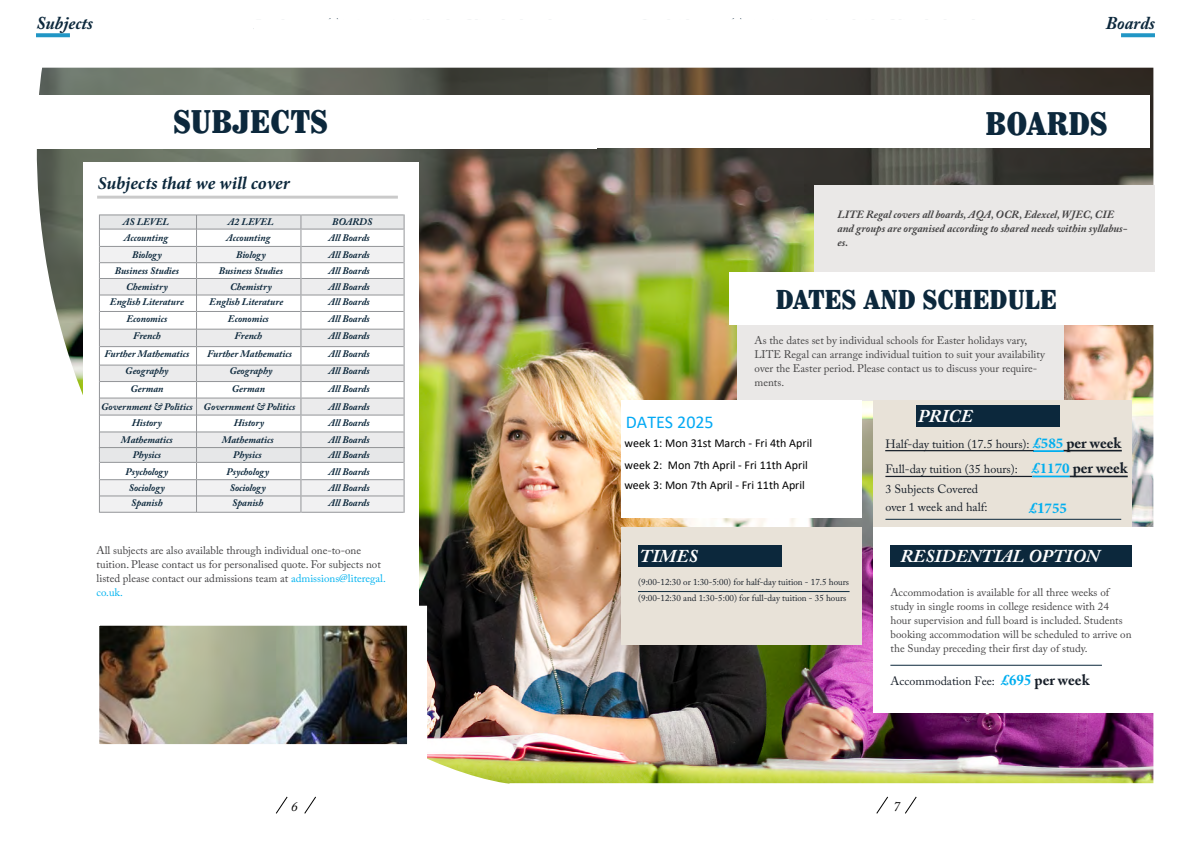
<style>
.page{position:relative;width:1191px;height:842px;background:#fff}
.page>*{position:absolute;margin:0;border:0;box-sizing:border-box;transform-origin:0 0}
.t1{font:900 condensed 36px "Whitin";color:#0c283c}
.t2{font:900 condensed 30px "Whitin";color:#0c283c}
.t3{font:italic 700 18px "Adobe Caslon Pro";color:#fff}
.t4{font:italic 700 18px "Minion Pro";color:#0c283c}
.t5{font:italic 700 18px "Adobe Caslon Pro";color:#0c283c}
.t6{font:18px "Calibri";color:#03a9f4}
.t7{font:700 15px "Minion Pro";color:#00aeef}
.t8{font:italic 14px "Adobe Caslon Pro";color:#000}
.t9{font:12px/18px "Adobe Caslon Pro";color:#161e28}
.t10{font:12px/22.9px "Calibri";color:#000}
.t11{font:11px/14px "Adobe Caslon Pro";color:#444344}
.t12{font:11px/14px "Adobe Caslon Pro";color:#414042}
.t13{font:italic 700 11px/14px "Adobe Caslon Pro";color:#444344}
.t14{font:italic 700 10px/15.6px "Adobe Caslon Pro";color:#0c283c}
.t15{font:9px/16.8px "Adobe Caslon Pro";color:#161e28}
.s1{color:#00b3f0}
.s2{font-weight:700;font-size:15px;color:#00aeef}
.s3{font-family:"Minion Pro";font-weight:700;font-size:15px;color:#00aeef}
.s4{font-weight:700;font-size:15px}
.s5{font-family:"Adobe Caslon Pro"}
</style>
<div class="page">
<img style="left:36px;top:68px;width:1117px;height:716px">
<div style="left:83px;top:162px;width:336px;height:623px;background:#fff"></div>
<div style="left:36px;top:95px;width:560px;height:53px;background:#fff"></div>
<svg style="left:99px;top:214px;width:305px;height:299px"></svg>
<img style="left:100px;top:627px;width:306px;height:116px">
<hr style="left:97px;top:196px;width:301px;height:3px;background:#000">
<div style="left:737px;top:316px;width:326px;height:84px;background:#eae8e7"></div>
<div style="left:814px;top:185px;width:341px;height:94px;background:#eae8e7"></div>
<div style="left:873px;top:400px;width:258px;height:127px;background:#e8e2d8"></div>
<div style="left:621px;top:527px;width:240px;height:118px;background:#e8e2d8"></div>
<div style="left:621px;top:400px;width:240px;height:117px;background:#fff"></div>
<div style="left:873px;top:527px;width:288px;height:186px;background:#fff"></div>
<div style="left:590px;top:95px;width:559px;height:52px;background:#fff"></div>
<div style="left:728px;top:272px;width:428px;height:52px;background:#fff"></div>
<div style="left:638px;top:546px;width:143px;height:21px;background:#0c283c"></div>
<div style="left:890px;top:546px;width:241px;height:21px;background:#0c283c"></div>
<div style="left:916px;top:405px;width:144px;height:22px;background:#0c283c"></div>
<hr style="left:638px;top:591px;width:211px;height:1px;background:#0c283c">
<hr style="left:890px;top:665px;width:212px;height:1px;background:#0c283c">
<hr style="left:885px;top:519px;width:236px;height:1px;background:#0c283c">
<hr style="left:1063px;top:450px;width:58px;height:1px;background:#161e28">
<hr style="left:1033px;top:451px;width:30px;height:1px;background:#00aeef">
<hr style="left:885px;top:450px;width:148px;height:1px;background:#161e28">
<hr style="left:885px;top:476px;width:147px;height:1px;background:#161e28">
<hr style="left:1032px;top:476px;width:37px;height:1px;background:#00aeef">
<hr style="left:1069px;top:476px;width:58px;height:1px;background:#161e28">
<svg style="left:36px;top:33px;width:34px;height:4px"></svg>
<svg style="left:304px;top:796px;width:12px;height:18px"></svg>
<svg style="left:276px;top:796px;width:12px;height:18px"></svg>
<svg style="left:1121px;top:33px;width:34px;height:4px"></svg>
<svg style="left:905px;top:796px;width:12px;height:18px"></svg>
<svg style="left:876px;top:796px;width:12px;height:18px"></svg>
<h3 class="t5" style="left:36px;top:13px;width:59px">Subjects</h3>
<h1 class="t1" style="left:173px;top:103px;width:156px">SUBJECTS</h1>
<h3 class="t4" style="left:98px;top:171px;width:193px">Subjects that we will cover</h3>
<p class="t14" style="left:123px;top:214px;width:48px">AS LEVEL</p>
<p class="t14" style="left:228px;top:214px;width:47px">A2 LEVEL</p>
<p class="t14" style="left:332px;top:214px;width:42px">BOARDS</p>
<p class="t14" style="left:124px;top:230px;width:46px">Accounting</p>
<p class="t14" style="left:226px;top:230px;width:46px">Accounting</p>
<p class="t14" style="left:329px;top:229px;width:43px;line-height:17px">All Boards<br>All Boards</p>
<p class="t14" style="left:132px;top:247px;width:31px">Biology</p>
<p class="t14" style="left:236px;top:247px;width:31px">Biology</p>
<p class="t14" style="left:115px;top:262px;width:66px">Business Studies</p>
<p class="t14" style="left:219px;top:262px;width:66px">Business Studies</p>
<p class="t14" style="left:126px;top:278px;width:43px">Chemistry</p>
<p class="t14" style="left:230px;top:278px;width:43px">Chemistry</p>
<p class="t14" style="left:329px;top:278px;width:43px">All Boards</p>
<p class="t14" style="left:329px;top:311px;width:43px">All Boards</p>
<p class="t14" style="left:329px;top:262px;width:43px">All Boards</p>
<p class="t14" style="left:329px;top:294px;width:43px">All Boards</p>
<p class="t14" style="left:110px;top:294px;width:76px">English Literature</p>
<p class="t14" style="left:209px;top:293px;width:76px;line-height:17px;text-align:center">English Literature<br>Economics</p>
<p class="t14" style="left:126px;top:311px;width:42px">Economics</p>
<p class="t14" style="left:329px;top:328px;width:43px">All Boards</p>
<p class="t14" style="left:133px;top:328px;width:29px">French</p>
<p class="t14" style="left:235px;top:328px;width:29px">French</p>
<p class="t14" style="left:104px;top:346px;width:87px">Further Mathematics</p>
<p class="t14" style="left:207px;top:346px;width:86px">Further Mathematics</p>
<p class="t14" style="left:329px;top:346px;width:43px">All Boards</p>
<p class="t14" style="left:329px;top:381px;width:43px">All Boards</p>
<p class="t14" style="left:125px;top:363px;width:45px">Geography</p>
<p class="t14" style="left:229px;top:363px;width:45px">Geography</p>
<p class="t14" style="left:232px;top:381px;width:35px">German</p>
<p class="t14" style="left:101px;top:399px;width:196px">Government &amp; Politics Government &amp; Politics</p>
<p class="t14" style="left:328px;top:399px;width:43px;line-height:15.9px">All Boards<br>All Boards</p>
<p class="t14" style="left:329px;top:363px;width:43px">All Boards</p>
<p class="t14" style="left:130px;top:381px;width:35px">German</p>
<p class="t14" style="left:132px;top:415px;width:32px">History</p>
<p class="t14" style="left:234px;top:415px;width:32px">History</p>
<p class="t14" style="left:121px;top:432px;width:53px">Mathematics</p>
<p class="t14" style="left:222px;top:432px;width:53px">Mathematics</p>
<p class="t14" style="left:328px;top:432px;width:43px">All Boards</p>
<p class="t14" style="left:133px;top:447px;width:30px">Physics</p>
<p class="t14" style="left:226px;top:447px;width:44px;line-height:16.2px;text-align:center">Physics<br>Psychology</p>
<p class="t14" style="left:126px;top:463px;width:44px">Psychology</p>
<p class="t14" style="left:328px;top:447px;width:43px">All Boards</p>
<p class="t14" style="left:328px;top:463px;width:43px">All Boards</p>
<p class="t14" style="left:129px;top:479px;width:38px">Sociology<br>Spanish</p>
<p class="t14" style="left:230px;top:479px;width:38px">Sociology<br>Spanish</p>
<p class="t14" style="left:328px;top:479px;width:43px">All Boards<br>All Boards</p>
<p class="t12" style="left:97px;top:543px;width:291px">All subjects are also available through individual one-to-one tuition. Please contact us for personalised quote. For subjects not listed please contact our admissions team at <span class="s1">admissions@literegal. co.uk.</span></p>
<h3 class="t8" style="left:291px;top:798px;width:8px">6</h3>
<h3 class="t5" style="left:1105px;top:13px;width:51px">Boards</h3>
<h1 class="t1" style="left:985px;top:105px;width:124px">BOARDS</h1>
<p class="t13" style="left:837px;top:207px;width:291px">LITE Regal covers all boards, AQA, OCR, Edexcel, WJEC, CIE and groups are organised according to shared needs within syllabus&shy;es.</p>
<h2 class="t2" style="left:776px;top:284px;width:283px">DATES AND SCHEDULE</h2>
<p class="t11" style="left:754px;top:333px;width:292px">As the dates set by individual schools for Easter holidays vary, LITE Regal can arrange individual tuition to suit your availability over the Easter period. Please contact us to discuss your require&shy;ments.</p>
<h3 class="t6" style="left:626px;top:414px;width:89px">DATES 2025</h3>
<p class="t10" style="left:624px;top:432px;width:189px">week 1: Mon 31st March - Fri 4th April week 2: Mon 7th April - Fri 11th April</p>
<p class="t10" style="left:624px;top:474px;width:182px">week 3: Mon 7th April - Fri 11th April</p>
<h3 class="t3" style="left:918px;top:405px;width:56px">PRICE</h3>
<p class="t9" style="left:885px;top:431px;width:244px;line-height:25.3px">Half-day tuition (17.5 hours): <span class="s2">£</span><span class="s3">585</span> <span class="s4">per week<br></span>Full-day tuition (35 hours): <span class="s2">£</span><span class="s3">1170</span> <span class="s4">per week</span></p>
<p class="t9" style="left:885px;top:480px;width:104px">3 Subjects Covered over 1 week and half:</p>
<h3 class="t7" style="left:1029px;top:497px;width:39px"><span class="s5">£1</span>755</h3>
<h3 class="t3" style="left:640px;top:545px;width:60px">TIMES</h3>
<h3 class="t3" style="left:900px;top:545px;width:200px">RESIDENTIAL OPTION</h3>
<p class="t15" style="left:638px;top:573px;width:212px">(9:00-12:30 or 1:30-5:00) for half-day tuition - 17.5 hours (9:00-12:30 and 1:30-5:00) for full-day tuition - 35 hours</p>
<p class="t11" style="left:890px;top:585px;width:242px">Accommodation is available for all three weeks of study in single rooms in college residence with 24 hour supervision and full board is included. Students booking accommodation will be scheduled to arrive on the Sunday preceding their first day of study.</p>
<p class="t9" style="left:890px;top:672px;width:200px">Accommodation Fee: <span class="s2">£695</span> <span class="s4">per week</span></p>
<h3 class="t8" style="left:893px;top:798px;width:9px">7</h3>
</div>
